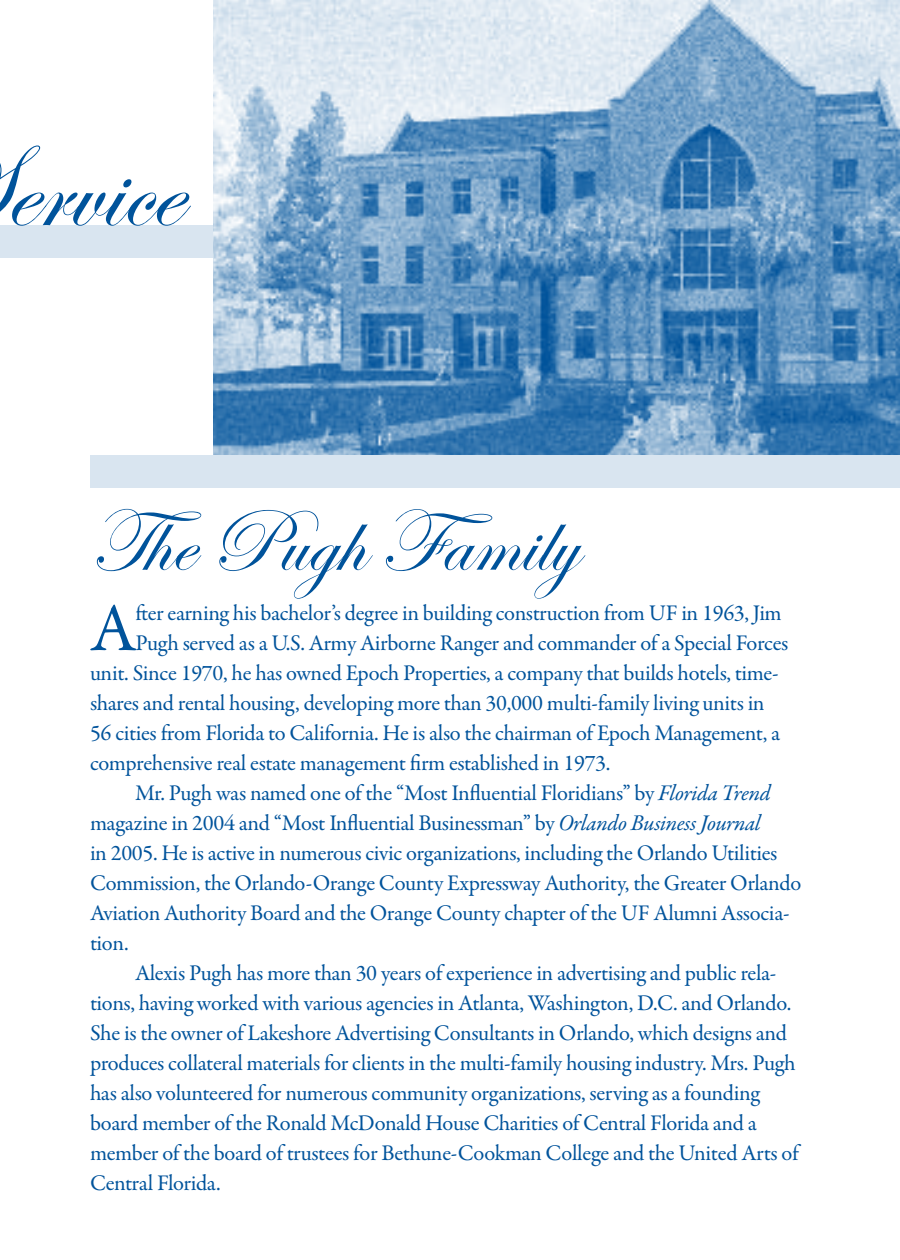
<style>
.page{position:relative;width:900px;height:1260px;background:#fff}
.page>*{position:absolute;margin:0;border:0;box-sizing:border-box;transform-origin:0 0}
.t1{font:120px "Edwardian Script ITC";color:#00539b}
.t2{font:90px "Edwardian Script ITC";color:#00539b}
.t3{font:68.75px "Garamond Premr Pro";color:#00539b}
.t4{font:22.5px "Garamond Premr Pro";letter-spacing:-.02em;color:#00539b}
.s1{font-style:italic}
</style>
<div class="page">
<div style="left:0;top:225px;width:900px;height:33px;background:#d9e5f0"></div>
<img style="left:214px;top:0;width:686px;height:455px">
<div style="left:90px;top:455px;width:810px;height:33px;background:#d9e5f0"></div>
<h1 class="t1" style="left:6px;top:122px;width:176px">ervice</h1>
<h2 class="t2" style="left:90px;top:493px;width:489px">The Pugh Family</h2>
<h3 class="t3" style="left:90px;top:587px;width:48px">A</h3>
<p class="t4" style="left:135px;top:599px;width:648px">fter earning his bachelor’s degree in building construction from UF in 1963, Jim</p>
<p class="t4" style="left:135px;top:629px;width:654px">Pugh served as a U.S. Army Airborne Ranger and commander of a Special Forces</p>
<p class="t4" style="left:90px;top:659px;width:690px">unit. Since 1970, he has owned Epoch Properties, a company that builds hotels, time-</p>
<p class="t4" style="left:90px;top:689px;width:676px">shares and rental housing, developing more than 30,000 multi-family living units in</p>
<p class="t4" style="left:90px;top:719px;width:692px">56 cities from Florida to California. He is also the chairman of Epoch Management, a</p>
<p class="t4" style="left:90px;top:749px;width:522px">comprehensive real estate management firm established in 1973.</p>
<p class="t4" style="left:135px;top:779px;width:637px">Mr. Pugh was named one of the “Most Influential Floridians” by <span class="s1">Florida Trend</span></p>
<p class="t4" style="left:90px;top:809px;width:672px">magazine in 2004 and “Most Influential Businessman” by <span class="s1">Orlando Business Journal</span></p>
<p class="t4" style="left:90px;top:839px;width:689px">in 2005. He is active in numerous civic organizations, including the Orlando Utilities</p>
<p class="t4" style="left:90px;top:869px;width:713px">Commission, the Orlando-Orange County Expressway Authority, the Greater Orlando</p>
<p class="t4" style="left:90px;top:899px;width:701px">Aviation Authority Board and the Orange County chapter of the UF Alumni Associa-</p>
<p class="t4" style="left:90px;top:929px;width:40px">tion.</p>
<p class="t4" style="left:135px;top:959px;width:643px">Alexis Pugh has more than 30 years of experience in advertising and public rela-</p>
<p class="t4" style="left:90px;top:989px;width:703px">tions, having worked with various agencies in Atlanta, Washington, D.C. and Orlando.</p>
<p class="t4" style="left:90px;top:1019px;width:699px">She is the owner of Lakeshore Advertising Consultants in Orlando, which designs and</p>
<p class="t4" style="left:90px;top:1049px;width:707px">produces collateral materials for clients in the multi-family housing industry. Mrs. Pugh</p>
<p class="t4" style="left:90px;top:1079px;width:671px">has also volunteered for numerous community organizations, serving as a founding</p>
<p class="t4" style="left:90px;top:1109px;width:668px">board member of the Ronald McDonald House Charities of Central Florida and a</p>
<p class="t4" style="left:90px;top:1139px;width:710px">member of the board of trustees for Bethune-Cookman College and the United Arts of</p>
<p class="t4" style="left:90px;top:1169px;width:132px">Central Florida.</p>
</div>
